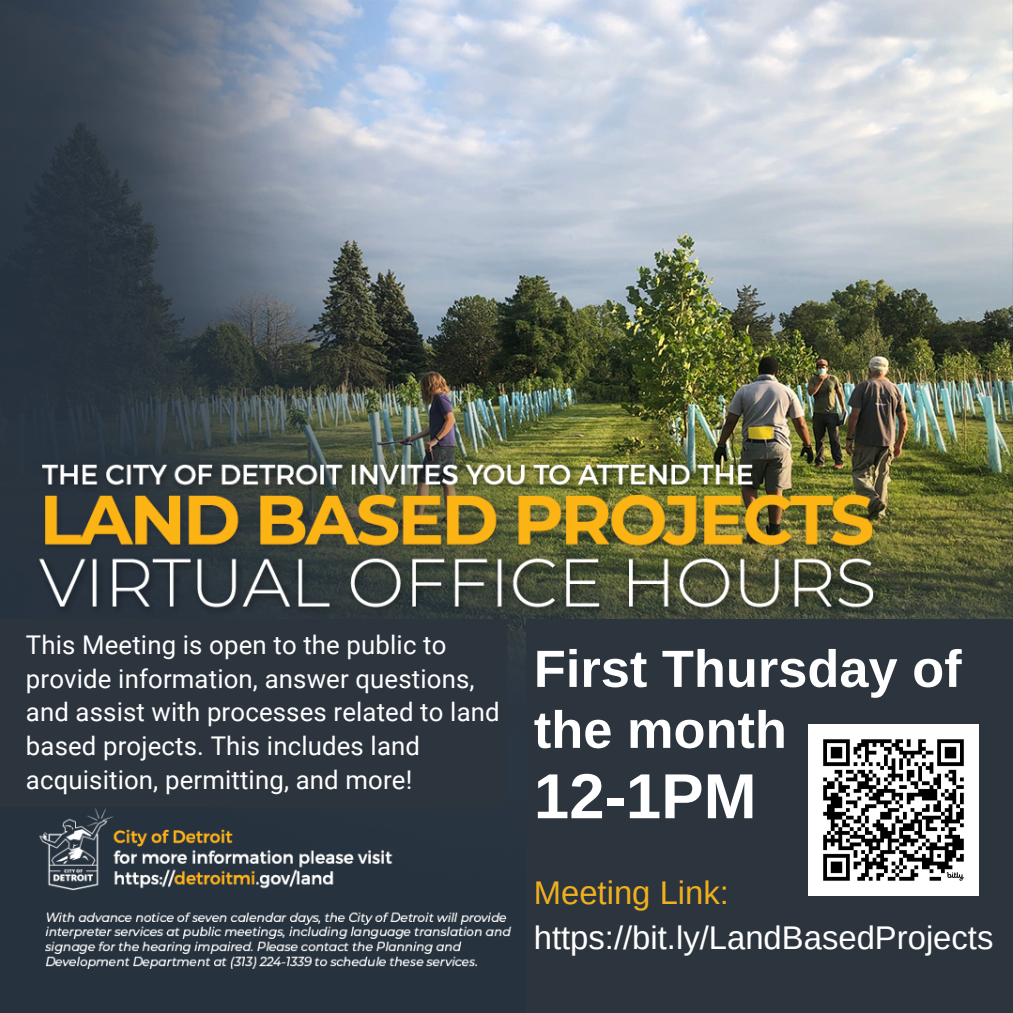
<style>
.page{position:relative;width:1013px;height:1013px;background:#fff}
.page>*{position:absolute;margin:0;border:0;box-sizing:border-box;transform-origin:0 0}
.t1{font:700 63.62px "Arimo";color:#fff}
.t2{font:700 52.38px/61px "Arimo";color:#fff}
.t3{font:32.75px/45px "Arimo";color:#fff}
.t4{font:25.75px/33.8px "Roboto";letter-spacing:.005em;color:#fff}
.s1{color:#efaf1e}
</style>
<div class="page">
<img style="left:0;top:0;width:1012px;height:1012px">
<div style="left:526px;top:619px;width:486px;height:393px;background:#2c353e"></div>
<div style="left:0;top:619px;width:506px;height:187px;background:#2c353e"></div>
<img style="left:808px;top:725px;width:170px;height:170px">
<p class="t4" style="left:26px;top:628px;width:475px">This Meeting is open to the public to provide information, answer questions, and assist with processes related to land based projects. This includes land acquisition, permitting, and more!</p>
<h1 class="t2" style="left:534px;top:638px;width:429px">First Thursday of the month</h1>
<h1 class="t1" style="left:534px;top:760px;width:224px">12-1PM</h1>
<h2 class="t3" style="left:534px;top:870px;width:461px"><span class="s1">Meeting Link: </span>https://bit.ly/LandBasedProjects</h2>
</div>
